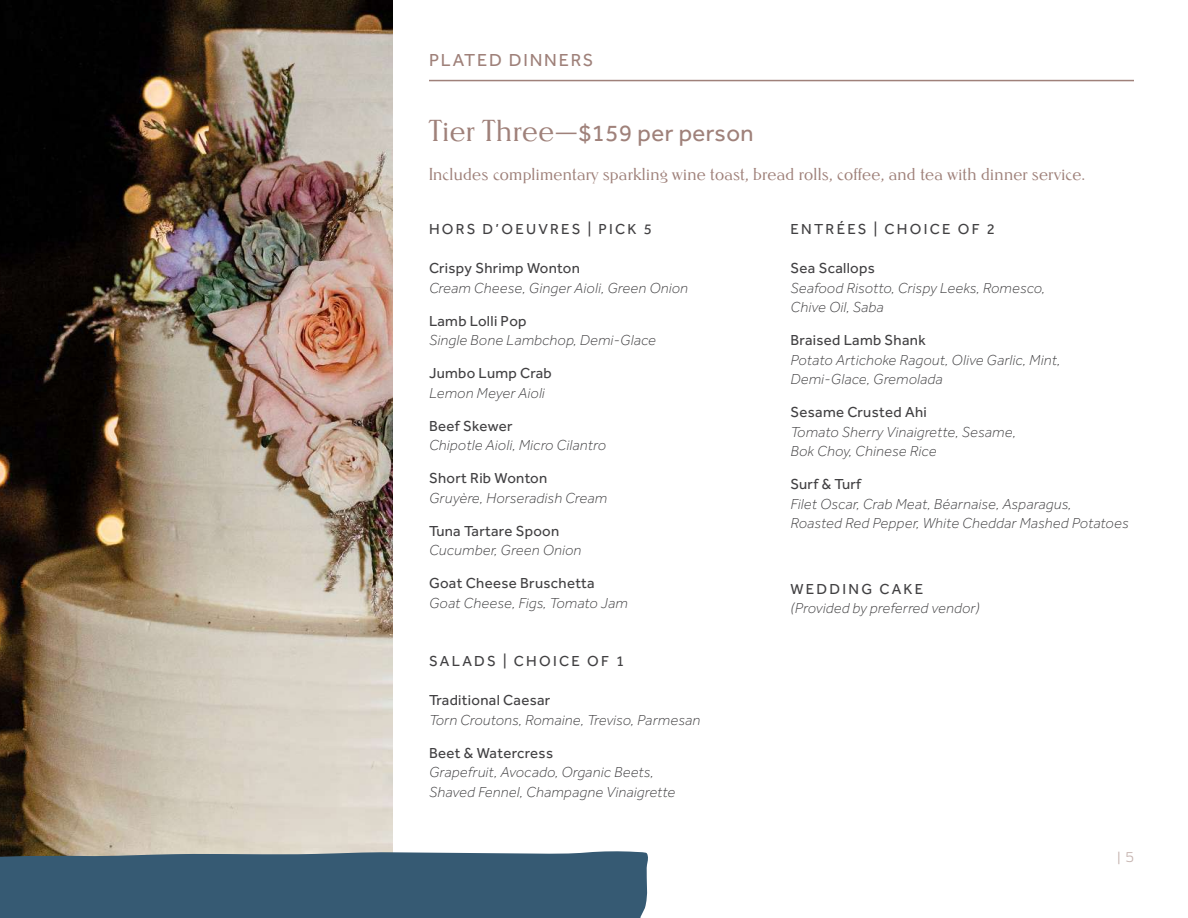
<style>
.page{position:relative;width:1188px;height:918px;background:#fff}
.page>*{position:absolute;margin:0;border:0;box-sizing:border-box;transform-origin:0 0}
.t1{font:24px "Effra";letter-spacing:.02em;color:#9f817a}
.t2{font:300 18px "Nevada EF";letter-spacing:.02em;color:#9f817a}
.t3{font:18px "Effra";letter-spacing:.1em;color:#9f817a}
.t4{font:italic 300 15px/19.5px "Effra";letter-spacing:.02em;color:#414042}
.t5{font:15px "Effra";letter-spacing:.02em;color:#414042}
.t6{font:15px "Effra";letter-spacing:.15em;color:#414042}
.t7{font:300 13.35px "Antenna";color:#9f817a}
.s1{font-family:"Nevada EF";font-weight:300;font-size:31.5px}
</style>
<div class="page">
<img style="left:0;top:0;width:393px;height:851px">
<div style="left:0;top:851px;width:648px;height:67px;background:#365a73"></div>
<hr style="left:429px;top:80px;width:705px;height:1px;background:#9f817a">
<p class="t3" style="left:429px;top:50px;width:166px">PLATED DINNERS</p>
<h1 class="t1" style="left:429px;top:119px;width:326px"><span class="s1">Tier Three—</span>$159 per person</h1>
<p class="t2" style="left:429px;top:163px;width:658px">Includes complimentary sparkling wine toast, bread rolls, coffee, and tea with dinner service.</p>
<p class="t6" style="left:429px;top:220px;width:224px">HORS D’OEUVRES | PICK 5</p>
<p class="t5" style="left:429px;top:259px;width:152px">Crispy Shrimp Wonton</p>
<p class="t4" style="left:429px;top:278px;width:260px">Cream Cheese, Ginger Aioli, Green Onion</p>
<p class="t5" style="left:429px;top:312px;width:99px">Lamb Lolli Pop</p>
<p class="t4" style="left:429px;top:330px;width:228px">Single Bone Lambchop, Demi-Glace</p>
<p class="t5" style="left:429px;top:364px;width:124px">Jumbo Lump Crab</p>
<p class="t4" style="left:429px;top:383px;width:117px">Lemon Meyer Aioli</p>
<p class="t5" style="left:429px;top:417px;width:85px">Beef Skewer</p>
<p class="t4" style="left:429px;top:435px;width:178px">Chipotle Aioli, Micro Cilantro</p>
<p class="t5" style="left:429px;top:469px;width:120px">Short Rib Wonton</p>
<p class="t4" style="left:429px;top:488px;width:180px">Gruyère, Horseradish Cream</p>
<p class="t5" style="left:429px;top:522px;width:132px">Tuna Tartare Spoon</p>
<p class="t4" style="left:429px;top:540px;width:154px">Cucumber, Green Onion</p>
<p class="t5" style="left:429px;top:574px;width:167px">Goat Cheese Bruschetta</p>
<p class="t4" style="left:429px;top:593px;width:200px">Goat Cheese, Figs, Tomato Jam</p>
<p class="t6" style="left:790px;top:220px;width:206px">ENTRÉES | CHOICE OF 2</p>
<p class="t5" style="left:790px;top:259px;width:86px">Sea Scallops</p>
<p class="t4" style="left:790px;top:278px;width:256px">Seafood Risotto, Crispy Leeks, Romesco,<br>Chive Oil, Saba</p>
<p class="t5" style="left:790px;top:331px;width:137px">Braised Lamb Shank</p>
<p class="t4" style="left:790px;top:350px;width:271px">Potato Artichoke Ragout, Olive Garlic, Mint,<br>Demi-Glace, Gremolada</p>
<p class="t5" style="left:790px;top:403px;width:138px">Sesame Crusted Ahi</p>
<p class="t4" style="left:790px;top:422px;width:227px">Tomato Sherry Vinaigrette, Sesame,<br>Bok Choy, Chinese Rice</p>
<p class="t5" style="left:790px;top:475px;width:72px">Surf &amp; Turf</p>
<p class="t4" style="left:790px;top:494px;width:340px">Filet Oscar, Crab Meat, Béarnaise, Asparagus,<br>Roasted Red Pepper, White Cheddar Mashed Potatoes</p>
<p class="t6" style="left:790px;top:580px;width:134px">WEDDING CAKE</p>
<p class="t4" style="left:790px;top:599px;width:191px">(Provided by preferred vendor)</p>
<p class="t6" style="left:429px;top:652px;width:197px">SALADS | CHOICE OF 1</p>
<p class="t5" style="left:429px;top:691px;width:123px">Traditional Caesar</p>
<p class="t4" style="left:429px;top:710px;width:273px">Torn Croutons, Romaine, Treviso, Parmesan</p>
<p class="t5" style="left:429px;top:744px;width:126px">Beet &amp; Watercress</p>
<p class="t4" style="left:429px;top:762px;width:248px">Grapefruit, Avocado, Organic Beets,<br>Shaved Fennel, Champagne Vinaigrette</p>
<p class="t7" style="left:1116px;top:850px;width:19px">| 5</p>
</div>
